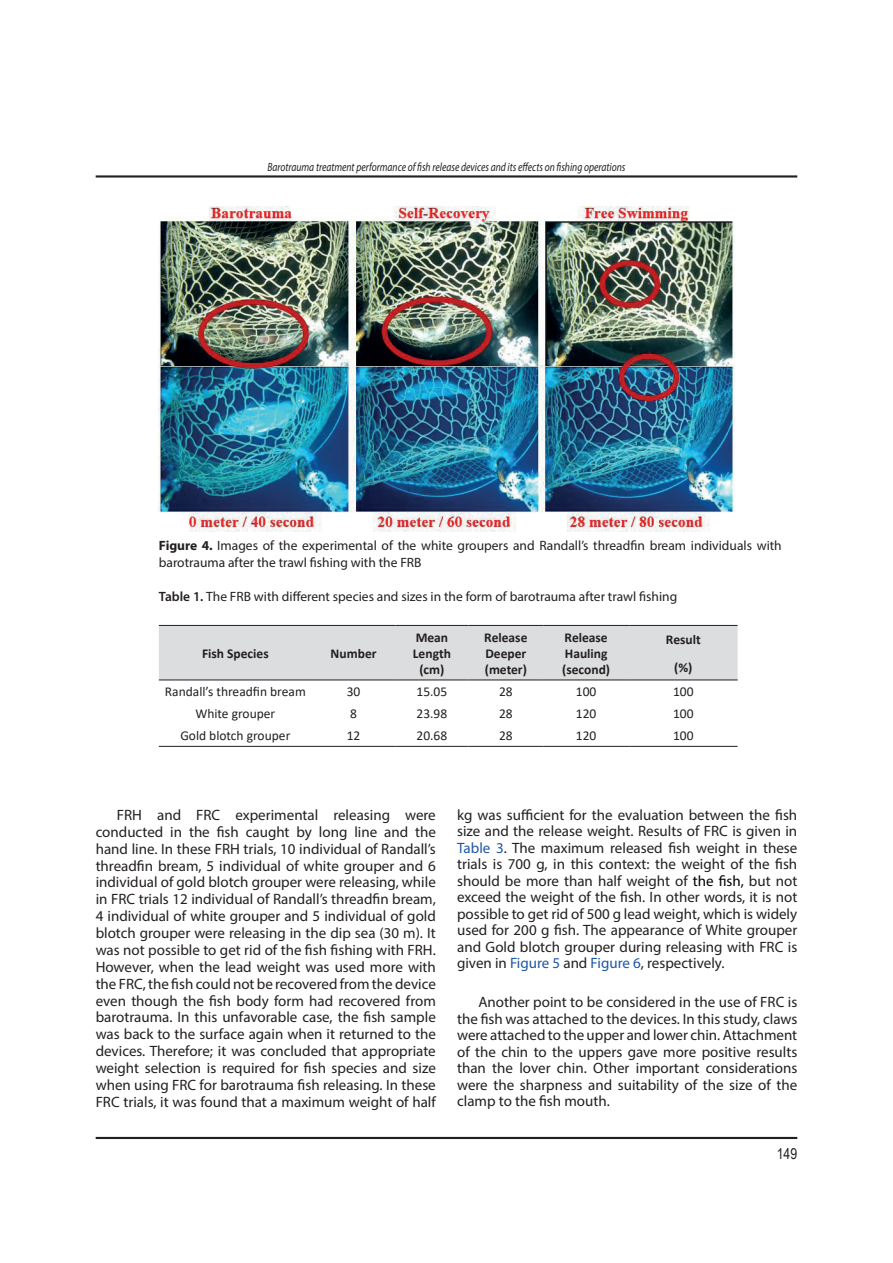
<style>
.page{position:relative;width:893px;height:1263px;background:#fff}
.page>*{position:absolute;margin:0;border:0;box-sizing:border-box;transform-origin:0 0}
.t1{font:15px/16.8px "Myriad Pro";color:#231f20;text-align:justify}
.t2{font:15px "Arial Narrow";color:#231f20}
.t3{font:13.5px/16.5px "Myriad Pro";color:#231f20}
.t4{font:13.5px "Calibri";color:#231f20}
.t5{font:700 13.5px/16.2px "Calibri";color:#231f20;text-align:center}
.t6{font:italic 12px "Myriad Pro";color:#231f20;scale:.8 1}
.s1{font-weight:700}
.s2{font-weight:600}
.s3{color:#1e56a6}
.s4{color:#000001}
</style>
<div class="page">
<hr style="left:96px;top:175px;width:701px;height:3px;background:#231f20">
<hr style="left:96px;top:1137px;width:701px;height:2px;background:#231f20">
<img style="left:159px;top:206px;width:575px;height:326px">
<div style="left:159px;top:626px;width:579px;height:54px;background:#dcdddf"></div>
<hr style="left:159px;top:746px;width:153px;height:1px;background:#231f20">
<hr style="left:312px;top:746px;width:83px;height:1px;background:#231f20">
<hr style="left:395px;top:746px;width:74px;height:1px;background:#231f20">
<hr style="left:469px;top:746px;width:74px;height:1px;background:#231f20">
<hr style="left:543px;top:746px;width:86px;height:1px;background:#231f20">
<hr style="left:629px;top:746px;width:109px;height:1px;background:#231f20">
<hr style="left:159px;top:625px;width:153px;height:1px;background:#231f20">
<hr style="left:312px;top:625px;width:83px;height:1px;background:#231f20">
<hr style="left:395px;top:625px;width:74px;height:1px;background:#231f20">
<hr style="left:469px;top:625px;width:74px;height:1px;background:#231f20">
<hr style="left:543px;top:625px;width:86px;height:1px;background:#231f20">
<hr style="left:629px;top:625px;width:109px;height:1px;background:#231f20">
<hr style="left:159px;top:680px;width:153px;height:1px;background:#231f20">
<hr style="left:312px;top:680px;width:83px;height:1px;background:#231f20">
<hr style="left:395px;top:680px;width:74px;height:1px;background:#231f20">
<hr style="left:469px;top:680px;width:74px;height:1px;background:#231f20">
<hr style="left:543px;top:680px;width:86px;height:1px;background:#231f20">
<hr style="left:629px;top:680px;width:109px;height:1px;background:#231f20">
<p class="t6" style="left:268px;top:159px;width:449px">Barotrauma treatment performance of fish release devices and its effects on fishing operations</p>
<p class="t3" style="left:159px;top:537px;width:624px"><span class="s1">Figure 4.</span> Images of the experimental of the white groupers and Randall’s threadfin bream individuals with barotrauma after the trawl fishing with the FRB</p>
<p class="t3" style="left:159px;top:588px;width:520px"><span class="s2">Table 1.</span> The FRB with different species and sizes in the form of barotrauma after trawl fishing</p>
<p class="t5" style="left:202px;top:645px;width:68px">Fish Species</p>
<p class="t5" style="left:331px;top:645px;width:47px">Number</p>
<p class="t5" style="left:413px;top:629px;width:39px">Mean<br>Length (cm)</p>
<p class="t5" style="left:484px;top:629px;width:45px;text-align:justify">Release Deeper (meter)</p>
<p class="t5" style="left:562px;top:629px;width:49px;text-align:left">Release<br>Hauling (second)</p>
<p class="t5" style="left:666px;top:625px;width:36px;line-height:28.2px">Result (%)</p>
<p class="t4" style="left:165px;top:682px;width:142px">Randall’s threadfin bream</p>
<p class="t4" style="left:347px;top:682px;width:15px">30</p>
<p class="t4" style="left:417px;top:682px;width:32px">15.05</p>
<p class="t4" style="left:499px;top:682px;width:15px">28</p>
<p class="t4" style="left:576px;top:682px;width:22px">100</p>
<p class="t4" style="left:673px;top:682px;width:22px">100</p>
<p class="t4" style="left:195px;top:704px;width:81px">White grouper</p>
<p class="t4" style="left:350px;top:704px;width:8px">8</p>
<p class="t4" style="left:417px;top:704px;width:32px">23.98</p>
<p class="t4" style="left:499px;top:704px;width:15px">28</p>
<p class="t4" style="left:576px;top:704px;width:22px">120</p>
<p class="t4" style="left:673px;top:704px;width:22px">100</p>
<p class="t4" style="left:180px;top:726px;width:111px">Gold blotch grouper</p>
<p class="t4" style="left:347px;top:726px;width:15px">12</p>
<p class="t4" style="left:417px;top:726px;width:32px">20.68</p>
<p class="t4" style="left:499px;top:726px;width:15px">28</p>
<p class="t4" style="left:576px;top:726px;width:22px">120</p>
<p class="t4" style="left:673px;top:726px;width:22px">100</p>
<p class="t1" style="left:96px;top:806px;width:342px;text-indent:21px">FRH and FRC experimental releasing were conducted in the fish caught by long line and the hand line. In these FRH trials, 10 individual of Randall’s threadfin bream, 5 individual of white grouper and 6 individual of gold blotch grouper were releasing, while in FRC trials 12 individual of Randall’s threadfin bream, 4 individual of white grouper and 5 individual of gold blotch grouper were releasing in the dip sea (30 m). It was not possible to get rid of the fish fishing with FRH.<br>However, when the lead weight was used more with the FRC, the fish could not be recovered from the device even though the fish body form had recovered from barotrauma. In this unfavorable case, the fish sample was back to the surface again when it returned to the devices. Therefore; it was concluded that appropriate weight selection is required for fish species and size when using FRC for barotrauma fish releasing. In these FRC trials, it was found that a maximum weight of half</p>
<p class="t1" style="left:457px;top:806px;width:342px">kg was sufficient for the evaluation between the fish size and the release weight. Results of FRC is given in <span class="s3">Table 3</span>. The maximum released fish weight in these trials is 700 g, in this context: the weight of the fish should be more than half weight of <span class="s4">the fish,</span> but not exceed the weight of the fish. In other words, it is not possible to get rid of 500 g lead weight, which is widely used for 200 g fish. The appearance of White grouper and Gold blotch grouper during releasing with FRC is given in <span class="s3">Figure 5</span> and <span class="s3">Figure 6</span>, respectively.</p>
<p class="t1" style="left:457px;top:994px;width:342px;text-indent:21px">Another point to be considered in the use of FRC is the fish was attached to the devices. In this study, claws were attached to the upper and lower chin. Attachment of the chin to the uppers gave more positive results than the lover chin. Other important considerations were the sharpness and suitability of the size of the clamp to the fish mouth.</p>
<p class="t2" style="left:777px;top:1142px;width:22px">149</p>
</div>
